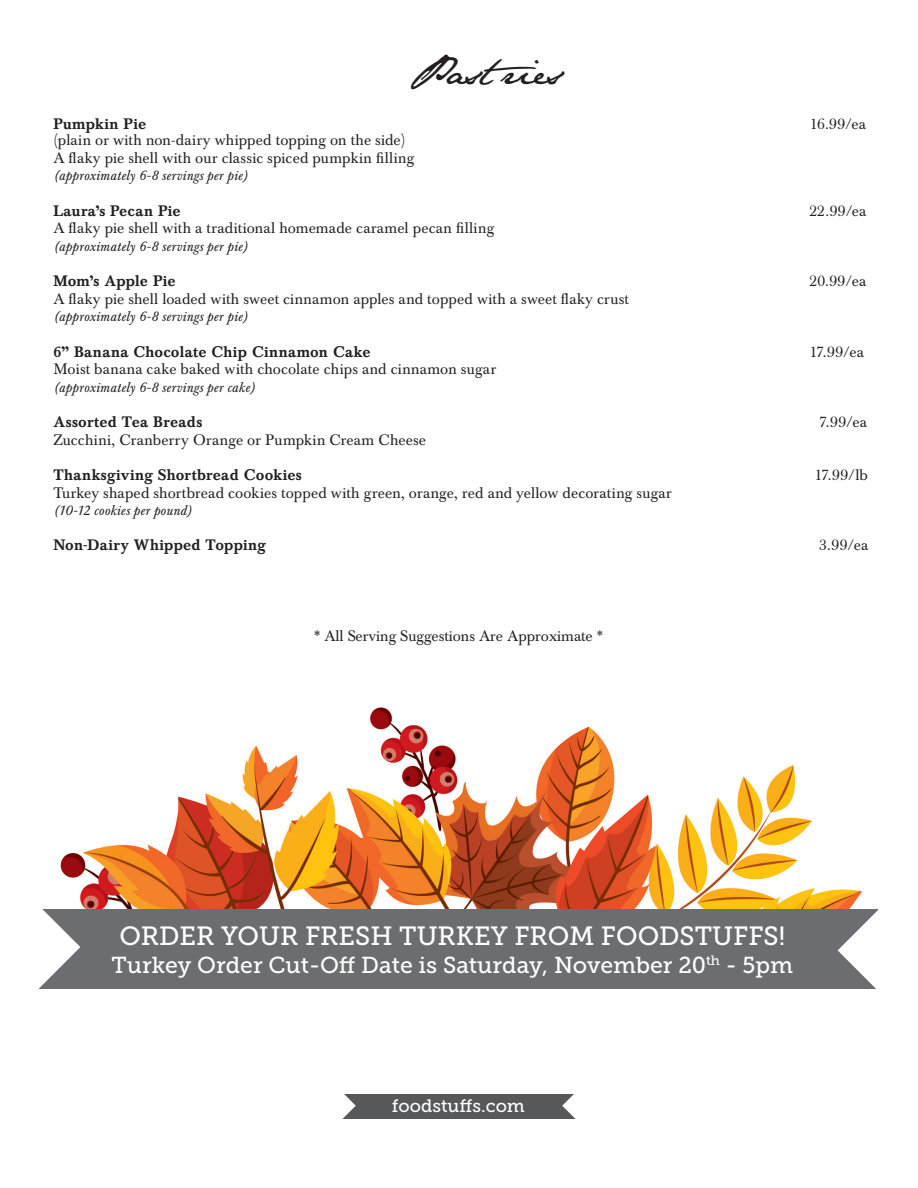
<style>
.page{position:relative;width:918px;height:1188px;background:#fff}
.page>*{position:absolute;margin:0;border:0;box-sizing:border-box;transform-origin:0 0}
.t1{font:36px "Jane Austen";letter-spacing:.005em;color:#231f20}
.t2{font:26.25px "Museo Slab 500";color:#fff}
.t3{font:22.95px "Museo Slab 500";color:#fff}
.t4{font:18px "Museo Slab 500";color:#fff}
.t5{font:15px/17.7px "Baskerville BE";letter-spacing:.01em;color:#231f20}
.t6{font:500 15px "Baskerville BE";letter-spacing:.02em;color:#231f20}
.t7{font:italic 13.5px "Baskerville BE";letter-spacing:.015em;color:#231f20}
</style>
<div class="page">
<img style="left:60px;top:707px;width:778px;height:202px">
<div style="left:38px;top:909px;width:840px;height:80px;background:#6c6d70"></div>
<svg style="left:38px;top:886px;width:42px;height:103px"></svg>
<svg style="left:838px;top:889px;width:40px;height:100px"></svg>
<div style="left:445px;top:1095px;width:134px;height:24px;background:#57585a"></div>
<div style="left:339px;top:1095px;width:134px;height:24px;background:#57585a"></div>
<svg style="left:562px;top:1094px;width:17px;height:25px"></svg>
<svg style="left:339px;top:1094px;width:17px;height:25px"></svg>
<p class="t1" style="left:409px;top:50px;width:155px">Pastries</p>
<p class="t6" style="left:53px;top:115px;width:94px">Pumpkin Pie</p>
<p class="t5" style="left:810px;top:115px;width:58px">16.99/ea</p>
<p class="t5" style="left:53px;top:131px;width:362px">(plain or with non-dairy whipped topping on the side)<br>A flaky pie shell with our classic spiced pumpkin filling</p>
<p class="t7" style="left:53px;top:168px;width:196px">(approximately 6-8 servings per pie)</p>
<p class="t6" style="left:53px;top:202px;width:129px">Laura’s Pecan Pie</p>
<p class="t5" style="left:809px;top:202px;width:59px">22.99/ea</p>
<p class="t5" style="left:53px;top:220px;width:442px">A flaky pie shell with a traditional homemade caramel pecan filling</p>
<p class="t7" style="left:53px;top:239px;width:196px">(approximately 6-8 servings per pie)</p>
<p class="t6" style="left:53px;top:272px;width:124px">Mom’s Apple Pie</p>
<p class="t5" style="left:809px;top:272px;width:58px">20.99/ea</p>
<p class="t5" style="left:53px;top:290px;width:577px">A flaky pie shell loaded with sweet cinnamon apples and topped with a sweet flaky crust</p>
<p class="t7" style="left:53px;top:309px;width:196px">(approximately 6-8 servings per pie)</p>
<p class="t6" style="left:53px;top:343px;width:319px">6” Banana Chocolate Chip Cinnamon Cake</p>
<p class="t5" style="left:809px;top:343px;width:56px">17.99/ea</p>
<p class="t5" style="left:53px;top:361px;width:444px">Moist banana cake baked with chocolate chips and cinnamon sugar</p>
<p class="t7" style="left:53px;top:380px;width:203px">(approximately 6-8 servings per cake)</p>
<p class="t6" style="left:53px;top:413px;width:151px">Assorted Tea Breads</p>
<p class="t5" style="left:819px;top:413px;width:49px">7.99/ea</p>
<p class="t5" style="left:53px;top:431px;width:374px">Zucchini, Cranberry Orange or Pumpkin Cream Cheese</p>
<p class="t6" style="left:53px;top:466px;width:250px">Thanksgiving Shortbread Cookies</p>
<p class="t5" style="left:814px;top:466px;width:55px">17.99/lb</p>
<p class="t5" style="left:53px;top:484px;width:620px">Turkey shaped shortbread cookies topped with green, orange, red and yellow decorating sugar</p>
<p class="t7" style="left:53px;top:503px;width:139px">(10-12 cookies per pound)</p>
<p class="t6" style="left:53px;top:536px;width:214px">Non-Dairy Whipped Topping</p>
<p class="t5" style="left:819px;top:537px;width:50px">3.99/ea</p>
<p class="t5" style="left:314px;top:628px;width:291px">* All Serving Suggestions Are Approximate *</p>
<p class="t2" style="left:119px;top:922px;width:667px">ORDER YOUR FRESH TURKEY FROM FOODSTUFFS!</p>
<p class="t3" style="left:112px;top:952px;width:683px">Turkey Order Cut-Off Date is Saturday, November 20<sup>th</sup> - 5pm</p>
<p class="t4" style="left:392px;top:1096px;width:134px">foodstuffs.com</p>
</div>
